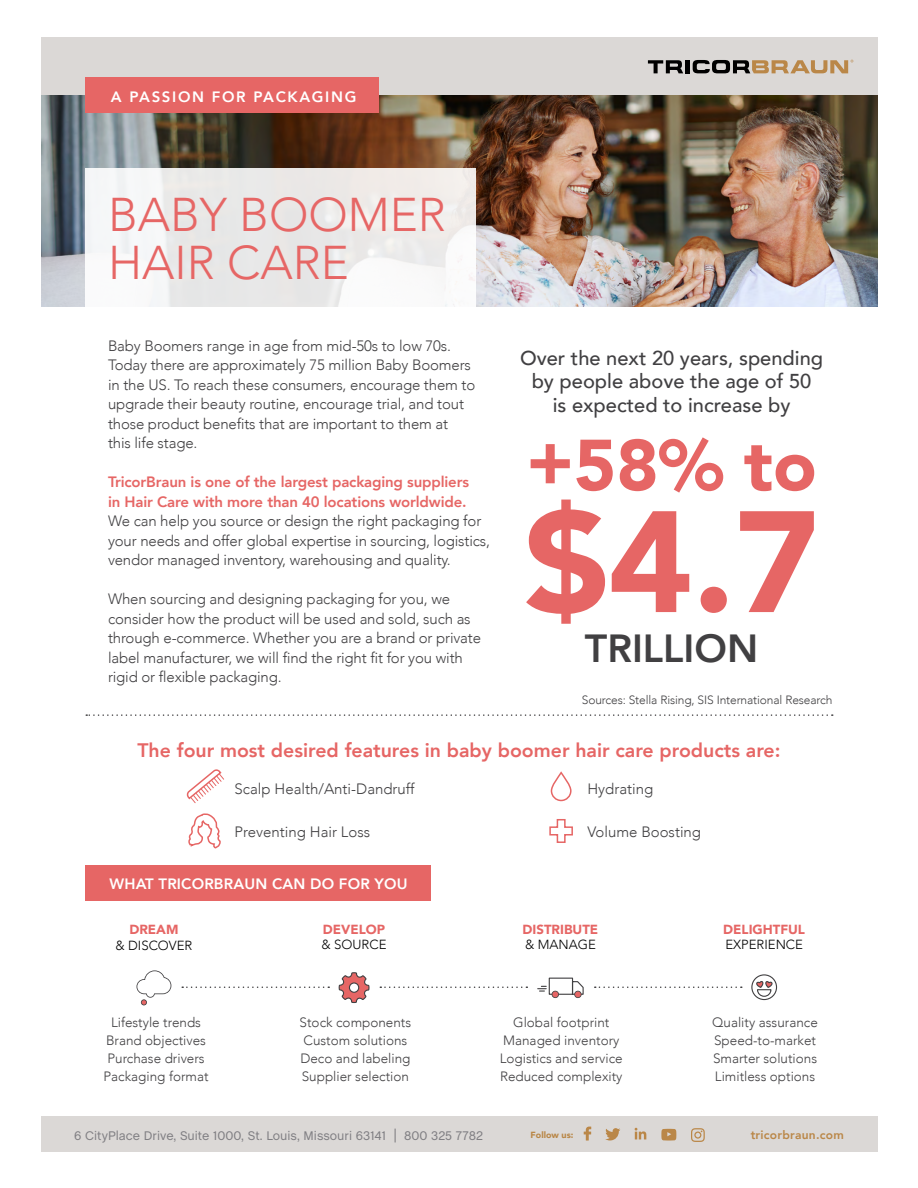
<style>
.page{position:relative;width:918px;height:1188px;background:#fff}
.page>*{position:absolute;margin:0;border:0;box-sizing:border-box;transform-origin:0 0}
.t1{font:900 142.5px "Avenir";color:#e66665}
.t2{font:900 71.55px "Avenir";color:#e66665}
.t3{font:300 47.25px/48px "Avenir";color:#e66665}
.t4{font:800 39.15px "Avenir";color:#414042}
.t5{font:500 20.1px/23.1px "Avenir";color:#414042;text-align:center}
.t6{font:800 19.5px "Avenir";color:#e66665}
.t7{font:300 15px/19.5px "Avenir";letter-spacing:-.01em;color:#414042}
.t8{font:800 15px/19.5px "Avenir";letter-spacing:-.01em;color:#e66665}
.t9{font:800 15px "Avenir";letter-spacing:.01em;color:#fff}
.t10{font:800 15px "Avenir";letter-spacing:.11em;color:#fff}
.t11{font:300 13.5px/18px "Avenir";color:#414042;text-align:center}
.t12{font:300 13.2px "Avenir";color:#000}
.t13{font:900 13.2px "Avenir";color:#e66665}
.t14{font:12.75px "Chalet";color:#807f83}
.t15{font:300 12px "Avenir";letter-spacing:-.01em;color:#414042}
.t16{font:800 12px "Avenir";letter-spacing:.02em;color:#ba8748}
.t17{font:900 8.85px "Avenir";color:#b98747}
.s1{font-size:15.3px}
</style>
<div class="page">
<img style="left:41px;top:94px;width:837px;height:212px">
<svg style="left:85px;top:168px;width:391px;height:139px;fill:#edebe9"></svg>
<div style="left:41px;top:37px;width:837px;height:57px;background:#dbd8d6"></div>
<hr style="left:686px;top:60px;width:4px;height:13px;background:#000">
<svg style="left:648px;top:60px;width:35px;height:13px"></svg>
<svg style="left:693px;top:60px;width:160px;height:13px"></svg>
<div style="left:41px;top:1117px;width:837px;height:35px;background:#dbd8d6"></div>
<svg style="left:584px;top:1127px;width:7px;height:14px"></svg>
<svg style="left:635px;top:1128px;width:11px;height:11px"></svg>
<svg style="left:605px;top:1128px;width:15px;height:12px"></svg>
<svg style="left:661px;top:1129px;width:15px;height:12px"></svg>
<svg style="left:691px;top:1128px;width:14px;height:14px"></svg>
<div style="left:85px;top:77px;width:294px;height:35px;background:#e66665"></div>
<svg style="left:86px;top:714px;width:747px;height:2px"></svg>
<svg style="left:549px;top:819px;width:24px;height:24px"></svg>
<div style="left:551px;top:772px;width:21px;height:29px;border:2px solid #e66665;border-radius:10px"></div>
<div style="left:85px;top:866px;width:346px;height:35px;background:#e66665"></div>
<svg style="left:136px;top:970px;width:35px;height:35px"></svg>
<svg style="left:339px;top:972px;width:31px;height:31px"></svg>
<svg style="left:538px;top:977px;width:46px;height:21px"></svg>
<svg style="left:752px;top:975px;width:25px;height:25px"></svg>
<div style="left:751px;top:974px;width:26px;height:26px;border:1px solid #414042;border-radius:50%"></div>
<svg style="left:755px;top:980px;width:19px;height:17px"></svg>
<svg style="left:380px;top:986px;width:147px;height:2px"></svg>
<svg style="left:595px;top:986px;width:147px;height:2px"></svg>
<svg style="left:182px;top:986px;width:147px;height:2px"></svg>
<svg style="left:186px;top:769px;width:38px;height:80px"></svg>
<p class="t10" style="left:111px;top:85px;width:247px">A PASSION FOR PACKAGING</p>
<h3 class="t3" style="left:108px;top:191px;width:339px">BABY BOOMER<br>HAIR CARE</h3>
<p class="t7" style="left:108px;top:336px;width:369px">Baby Boomers range in age from mid-50s to low 70s.<br>Today there are approximately 75 million Baby Boomers in the US. To reach these consumers, encourage them to upgrade their beauty routine, encourage trial, and tout those product benefits that are important to them at<br>this life stage.</p>
<p class="t8" style="left:108px;top:472px;width:363px">TricorBraun is one of the largest packaging suppliers in Hair Care with more than 40 locations worldwide.</p>
<p class="t7" style="left:108px;top:511px;width:384px">We can help you source or design the right packaging for your needs and offer global expertise in sourcing, logistics, vendor managed inventory, warehousing and quality.</p>
<p class="t7" style="left:108px;top:589px;width:375px">When sourcing and designing packaging for you, we consider how the product will be used and sold, such as through e-commerce. Whether you are a brand or private label manufacturer, we will find the right fit for you with rigid or flexible packaging.</p>
<h3 class="t5" style="left:520px;top:346px;width:305px">Over the next 20 years, spending by people above the age of 50<br>is expected to increase by</h3>
<h2 class="t2" style="left:526px;top:404px;width:292px">+58% to</h2>
<h1 class="t1" style="left:524px;top:440px;width:297px">$4.7</h1>
<h3 class="t4" style="left:585px;top:618px;width:175px">TRILLION</h3>
<p class="t15" style="left:582px;top:693px;width:252px">Sources: Stella Rising, SIS International Research</p>
<h3 class="t6" style="left:137px;top:735px;width:645px">The four most desired features in baby boomer hair care products are:</h3>
<p class="t7" style="left:235px;top:780px;width:182px">Scalp Health/Anti-Dandruff</p>
<p class="t7" style="left:587px;top:780px;width:67px">Hydrating</p>
<p class="t7" style="left:235px;top:822px;width:137px">Preventing Hair Loss</p>
<p class="t7" style="left:587px;top:822px;width:115px">Volume Boosting</p>
<p class="t9" style="left:110px;top:872px;width:300px">WHAT TRICORBRAUN CAN DO FOR YOU</p>
<p class="t13" style="left:129px;top:918px;width:51px">DREAM</p>
<p class="t12" style="left:115px;top:937px;width:78px">&amp; DISCOVER</p>
<p class="t13" style="left:323px;top:918px;width:64px">DEVELOP</p>
<p class="t12" style="left:322px;top:937px;width:66px">&amp; SOURCE</p>
<p class="t13" style="left:523px;top:918px;width:77px">DISTRIBUTE</p>
<p class="t12" style="left:525px;top:937px;width:72px">&amp; MANAGE</p>
<p class="t13" style="left:723px;top:918px;width:83px">DELIGHTFUL</p>
<p class="t12" style="left:725px;top:937px;width:79px">EXPERIENCE</p>
<p class="t11" style="left:104px;top:1013px;width:107px">Lifestyle trends<br>Brand objectives<br>Purchase drivers<br>Packaging format</p>
<p class="t11" style="left:300px;top:1013px;width:113px;text-align:left">Stock components<br>Custom solutions<br>Deco and labeling<br>Supplier selection</p>
<p class="t11" style="left:500px;top:1013px;width:125px">Global footprint<br>Managed inventory<br>Logistics and service<br>Reduced complexity</p>
<p class="t11" style="left:712px;top:1013px;width:107px;text-align:left">Quality assurance<br>Speed-to-market<br>Smarter solutions<br>Limitless options</p>
<p class="t14" style="left:74px;top:1128px;width:411px">6 CityPlace Drive, Suite 1000, St. Louis, Missouri 63141 <span class="s1">|</span> 800 325 7782</p>
<p class="t17" style="left:531px;top:1127px;width:44px">Follow us:</p>
<p class="t16" style="left:751px;top:1126px;width:95px">tricorbraun.com</p>
</div>
